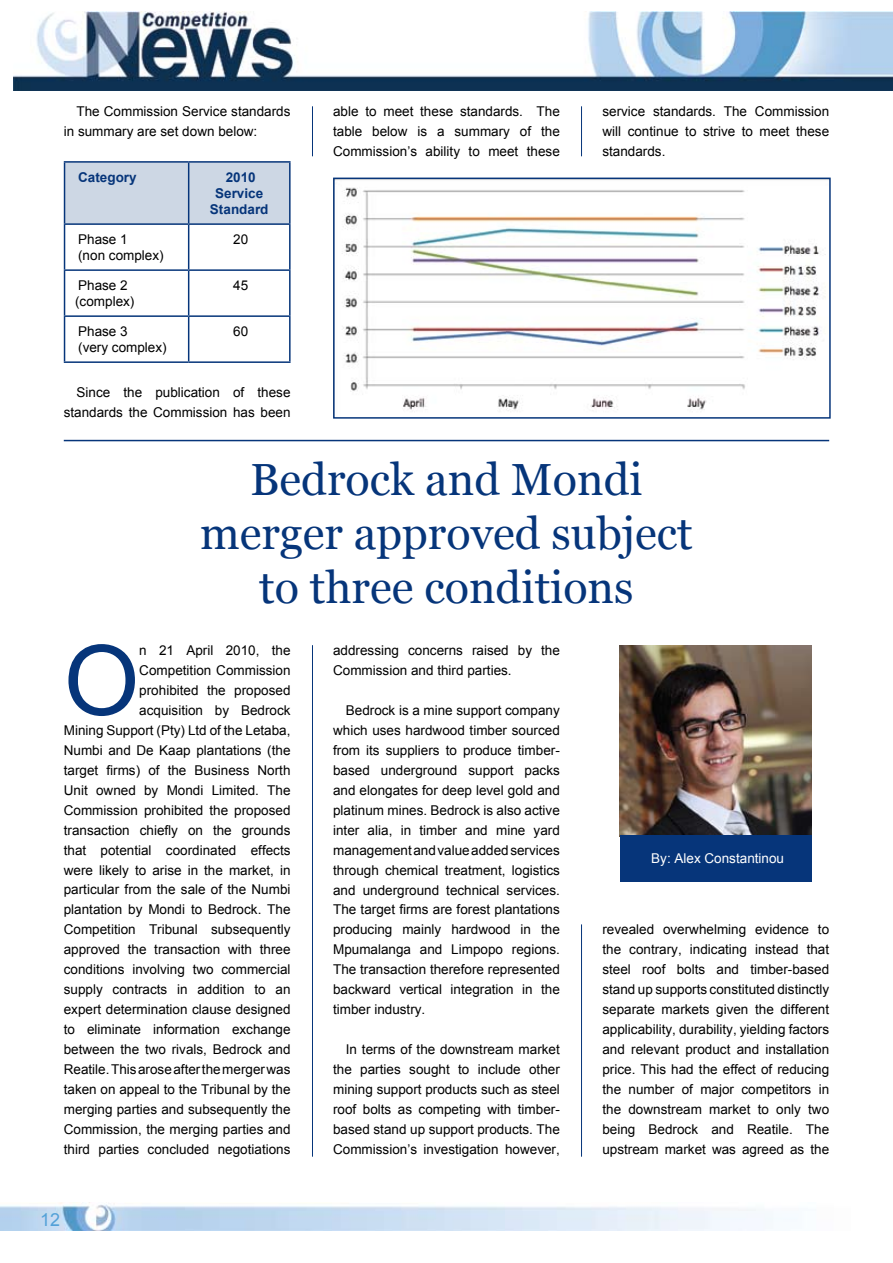
<style>
.page{position:relative;width:893px;height:1263px;background:#fff}
.page>*{position:absolute;margin:0;border:0;box-sizing:border-box;transform-origin:0 0}
.t1{font:97.05px "Arial";color:#06357a}
.t2{font:45px/54px "Georgia";color:#06357a;text-align:center}
.t3{font:18px "Arial";color:#53a1d8}
.t4{font:13.5px/20px "Arial";color:#000}
.t5{font:700 13.5px/16.2px "Arial";color:#06357a;text-align:center}
.t6{font:13.5px "Arial";color:#fff}
</style>
<div class="page">
<img style="left:13px;top:11px;width:880px;height:79px">
<img style="left:0;top:1203px;width:798px;height:28px">
<div style="left:65px;top:163px;width:224px;height:60px;background:#cdd7e4"></div>
<hr style="left:64px;top:161px;width:125px;height:2px;background:#06357a">
<hr style="left:64px;top:163px;width:1px;height:60px;background:#06357a">
<hr style="left:189px;top:161px;width:102px;height:2px;background:#06357a">
<hr style="left:188px;top:163px;width:1px;height:60px;background:#06357a">
<hr style="left:289px;top:163px;width:2px;height:60px;background:#06357a">
<hr style="left:64px;top:223px;width:125px;height:2px;background:#06357a">
<hr style="left:64px;top:225px;width:1px;height:44px;background:#06357a">
<hr style="left:189px;top:223px;width:102px;height:2px;background:#06357a">
<hr style="left:188px;top:225px;width:1px;height:44px;background:#06357a">
<hr style="left:289px;top:225px;width:2px;height:44px;background:#06357a">
<hr style="left:64px;top:269px;width:125px;height:2px;background:#06357a">
<hr style="left:64px;top:271px;width:1px;height:44px;background:#06357a">
<hr style="left:189px;top:269px;width:102px;height:2px;background:#06357a">
<hr style="left:188px;top:271px;width:1px;height:44px;background:#06357a">
<hr style="left:289px;top:271px;width:2px;height:44px;background:#06357a">
<hr style="left:64px;top:315px;width:125px;height:2px;background:#06357a">
<hr style="left:64px;top:317px;width:1px;height:44px;background:#06357a">
<hr style="left:189px;top:315px;width:102px;height:2px;background:#06357a">
<hr style="left:188px;top:317px;width:1px;height:44px;background:#06357a">
<hr style="left:289px;top:317px;width:2px;height:44px;background:#06357a">
<hr style="left:64px;top:361px;width:125px;height:2px;background:#06357a">
<hr style="left:189px;top:361px;width:102px;height:2px;background:#06357a">
<img style="left:342px;top:187px;width:484px;height:224px">
<div style="left:333px;top:178px;width:498px;height:241px;border:2px solid #06357a"></div>
<hr style="left:64px;top:440px;width:765px;height:1px;background:#06357a">
<hr style="left:312px;top:106px;width:1px;height:50px;background:#06357a">
<hr style="left:581px;top:106px;width:1px;height:50px;background:#06357a">
<img style="left:620px;top:645px;width:191px;height:190px">
<div style="left:620px;top:835px;width:191px;height:47px;background:#06357a"></div>
<hr style="left:312px;top:645px;width:1px;height:512px;background:#06357a">
<hr style="left:581px;top:924px;width:1px;height:233px;background:#06357a">
<p class="t4" style="left:64px;top:102px;width:228px;line-height:19.5px;text-indent:13px">The Commission Service standards in summary are set down below:</p>
<p class="t5" style="left:78px;top:169px;width:60px">Category</p>
<p class="t5" style="left:210px;top:169px;width:60px">2010<br>Service<br>Standard</p>
<p class="t4" style="left:78px;top:231px;width:87px;line-height:16.2px">Phase 1<br>(non complex)</p>
<p class="t4" style="left:233px;top:229px;width:17px">20</p>
<p class="t4" style="left:75px;top:277px;width:61px;line-height:16.2px">Phase 2 (complex)</p>
<p class="t4" style="left:233px;top:275px;width:17px">45</p>
<p class="t4" style="left:78px;top:323px;width:90px;line-height:16.2px">Phase 3<br>(very complex)</p>
<p class="t4" style="left:233px;top:321px;width:17px">60</p>
<p class="t4" style="left:64px;top:382px;width:228px;text-align:right">Since the publication of these standards the Commission has been</p>
<p class="t4" style="left:333px;top:101px;width:228px;text-align:justify">able to meet these standards. The table below is a summary of the Commission’s ability to meet these</p>
<p class="t4" style="left:602px;top:101px;width:228px;text-align:justify">service standards. The Commission will continue to strive to meet these standards.</p>
<h2 class="t2" style="left:200px;top:452px;width:494px">Bedrock and Mondi merger approved subject to three conditions</h2>
<h1 class="t1" style="left:64px;top:626px;width:77px">O</h1>
<p class="t4" style="left:64px;top:640px;width:228px;text-align:right">n 21 April 2010, the<br>Competition Commission<br>prohibited the proposed<br>acquisition by Bedrock<br>Mining Support (Pty) Ltd of the Letaba, Numbi and De Kaap plantations (the target firms) of the Business North Unit owned by Mondi Limited. The Commission prohibited the proposed transaction chiefly on the grounds that potential coordinated effects were likely to arise in the market, in particular from the sale of the Numbi plantation by Mondi to Bedrock. The Competition Tribunal subsequently approved the transaction with three conditions involving two commercial supply contracts in addition to an expert determination clause designed to eliminate information exchange between the two rivals, Bedrock and Reatile. This arose after the merger was taken on appeal to the Tribunal by the merging parties and subsequently the Commission, the merging parties and third parties concluded negotiations</p>
<p class="t4" style="left:333px;top:640px;width:228px">addressing concerns raised by the<br>Commission and third parties.</p>
<p class="t4" style="left:333px;top:700px;width:228px;text-align:justify;text-indent:13px">Bedrock is a mine support company which uses hardwood timber sourced from its suppliers to produce timber&shy;based underground support packs and elongates for deep level gold and platinum mines. Bedrock is also active inter alia, in timber and mine yard management and value added services through chemical treatment, logistics and underground technical services.<br>The target firms are forest plantations producing mainly hardwood in the Mpumalanga and Limpopo regions.<br>The transaction therefore represented backward vertical integration in the timber industry.</p>
<p class="t4" style="left:333px;top:1039px;width:228px;text-align:justify;text-indent:13px">In terms of the downstream market the parties sought to include other mining support products such as steel roof bolts as competing with timber&shy;based stand up support products. The Commission’s investigation however,</p>
<h3 class="t3" style="left:40px;top:1209px;width:22px">12</h3>
<p class="t6" style="left:651px;top:851px;width:134px">By: Alex Constantinou</p>
<p class="t4" style="left:602px;top:920px;width:228px;text-align:justify">revealed overwhelming evidence to the contrary, indicating instead that steel roof bolts and timber-based stand up supports constituted distinctly separate markets given the different applicability, durability, yielding factors and relevant product and installation price. This had the effect of reducing the number of major competitors in the downstream market to only two being Bedrock and Reatile. The upstream market was agreed as the</p>
</div>
